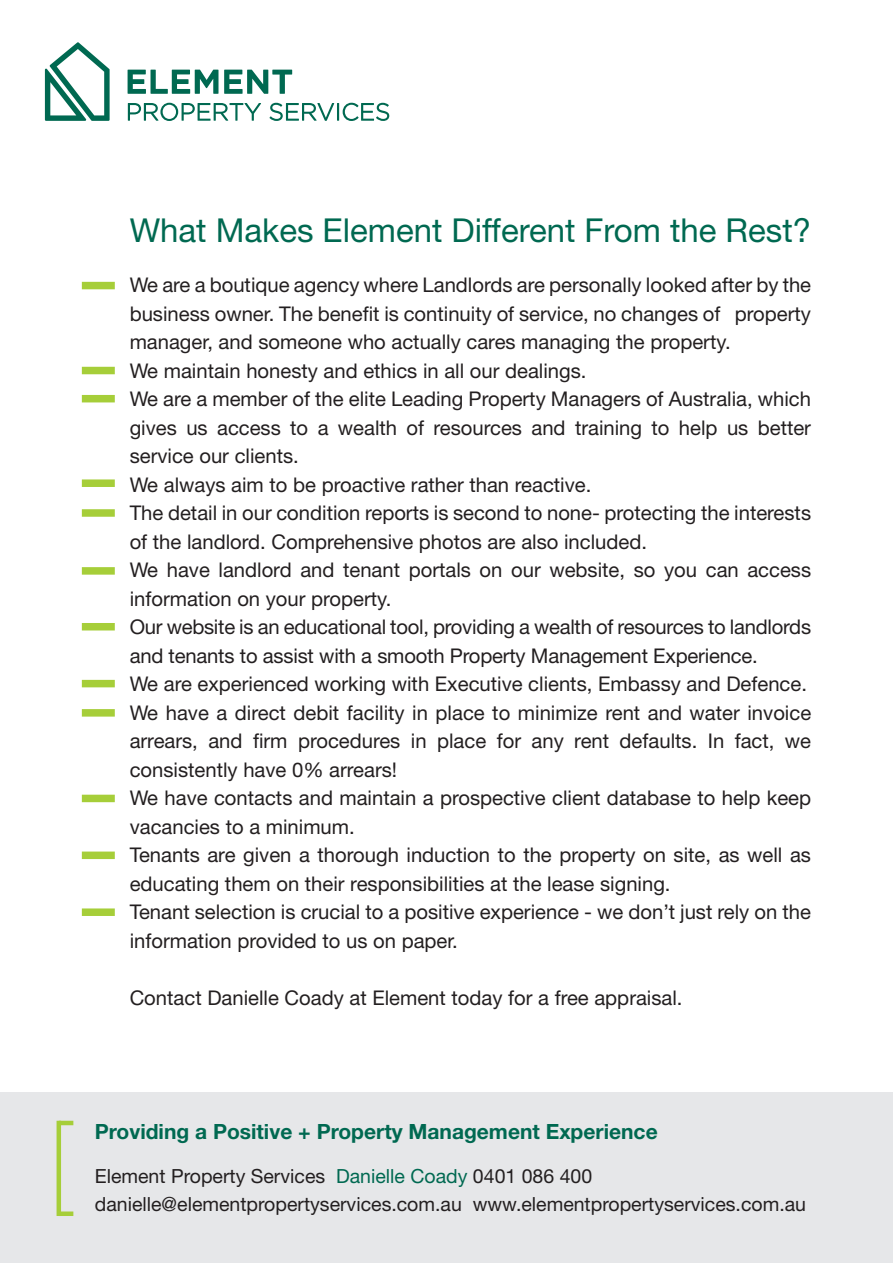
<style>
.page{position:relative;width:893px;height:1263px;background:#fff}
.page>*{position:absolute;margin:0;border:0;box-sizing:border-box;transform-origin:0 0}
.t1{font:33px "Helvetica Neue";color:#006951}
.t2{font:700 21px "Helvetica Neue";color:#006951}
.t3{font:20.25px/28.5px "Helvetica Neue";color:#231f20}
.t4{font:19.5px/28.5px "Helvetica Neue";color:#231f20}
.s1{color:#006951}
</style>
<div class="page">
<div style="left:0;top:1092px;width:893px;height:171px;background:#e6e7e9"></div>
<div style="left:82px;top:282px;width:33px;height:7px;background:#a6ce39"></div>
<div style="left:82px;top:367px;width:33px;height:7px;background:#a6ce39"></div>
<div style="left:82px;top:395px;width:33px;height:7px;background:#a6ce39"></div>
<div style="left:82px;top:479px;width:33px;height:8px;background:#a6ce39"></div>
<div style="left:82px;top:509px;width:33px;height:8px;background:#a6ce39"></div>
<div style="left:82px;top:567px;width:33px;height:8px;background:#a6ce39"></div>
<div style="left:82px;top:623px;width:33px;height:7px;background:#a6ce39"></div>
<div style="left:82px;top:680px;width:33px;height:7px;background:#a6ce39"></div>
<div style="left:82px;top:709px;width:33px;height:8px;background:#a6ce39"></div>
<div style="left:82px;top:795px;width:33px;height:7px;background:#a6ce39"></div>
<div style="left:82px;top:851px;width:33px;height:8px;background:#a6ce39"></div>
<div style="left:82px;top:908px;width:33px;height:8px;background:#a6ce39"></div>
<svg style="left:128px;top:70px;width:90px;height:24px"></svg>
<svg style="left:224px;top:70px;width:68px;height:24px"></svg>
<svg style="left:45px;top:42px;width:65px;height:79px"></svg>
<svg style="left:128px;top:103px;width:133px;height:18px"></svg>
<svg style="left:269px;top:103px;width:120px;height:18px"></svg>
<hr style="left:57px;top:1121px;width:4px;height:95px;background:#a6ce39">
<hr style="left:59px;top:1121px;width:14px;height:4px;background:#a6ce39">
<div style="left:59px;top:1211px;width:14px;height:5px;background:#a6ce39"></div>
<h1 class="t1" style="left:130px;top:211px;width:683px">What Makes Element Different From the Rest?</h1>
<p class="t3" style="left:130px;top:270px;width:683px">We are a boutique agency where Landlords are personally looked after by the business owner. The benefit is continuity of service, no changes of property manager, and someone who actually cares managing the property.<br>We maintain honesty and ethics in all our dealings.<br>We are a member of the elite Leading Property Managers of Australia, which gives us access to a wealth of resources and training to help us better service our clients.<br>We always aim to be proactive rather than reactive.<br>The detail in our condition reports is second to none- protecting the interests of the landlord. Comprehensive photos are also included.<br>We have landlord and tenant portals on our website, so you can access information on your property.<br>Our website is an educational tool, providing a wealth of resources to landlords and tenants to assist with a smooth Property Management Experience.<br>We are experienced working with Executive clients, Embassy and Defence.<br>We have a direct debit facility in place to minimize rent and water invoice arrears, and firm procedures in place for any rent defaults. In fact, we consistently have 0% arrears!<br>We have contacts and maintain a prospective client database to help keep vacancies to a minimum.<br>Tenants are given a thorough induction to the property on site, as well as educating them on their responsibilities at the lease signing.<br>Tenant selection is crucial to a positive experience - we don’t just rely on the information provided to us on paper.</p>
<p class="t3" style="left:130px;top:983px;width:554px">Contact Danielle Coady at Element today for a free appraisal.</p>
<p class="t2" style="left:95px;top:1118px;width:564px">Providing a Positive + Property Management Experience</p>
<p class="t4" style="left:95px;top:1161px;width:713px">Element Property Services <span class="s1">Danielle Coady</span> 0401 086 400 danielle@elementpropertyservices.com.au www.elementpropertyservices.com.au</p>
</div>
